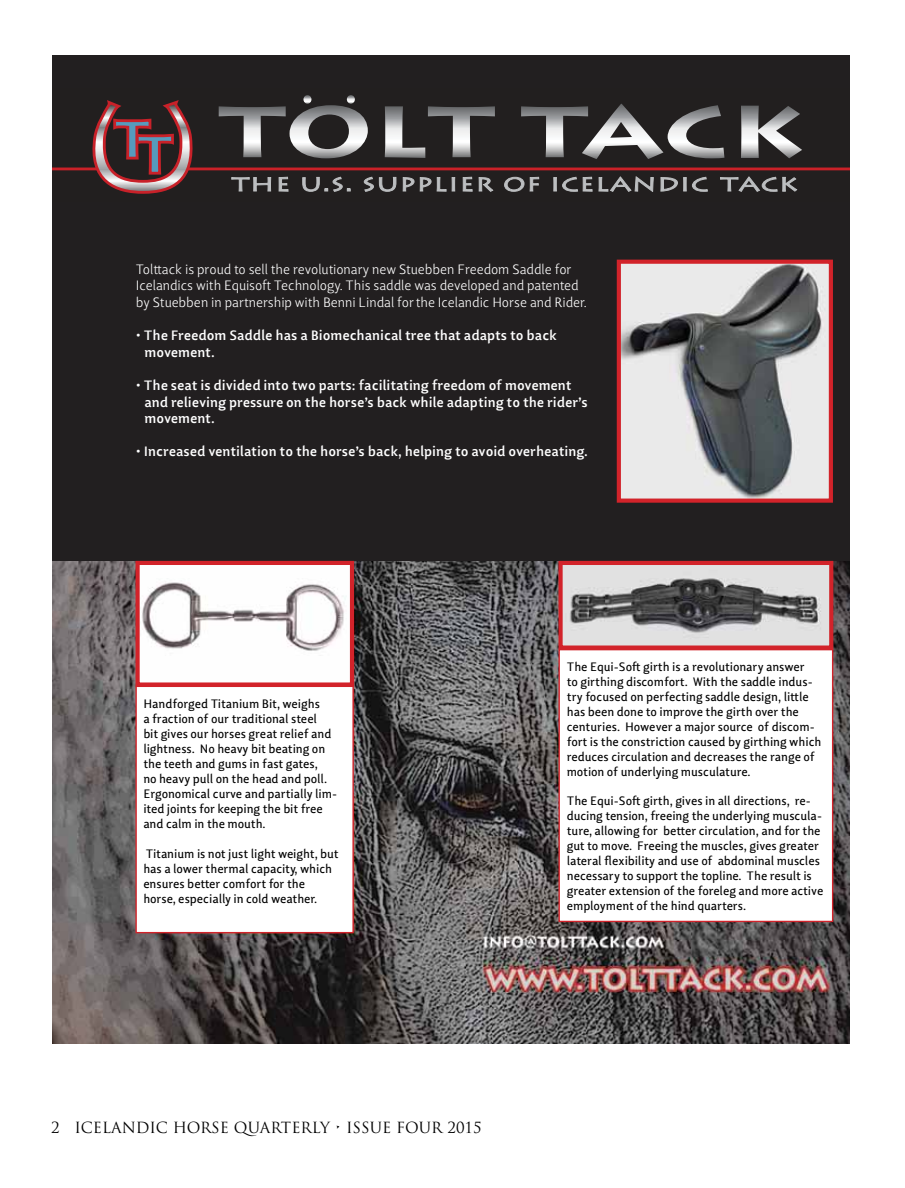
<style>
.page{position:relative;width:905px;height:1188px;background:#fff}
.page>*{position:absolute;margin:0;border:0;box-sizing:border-box;transform-origin:0 0}
.t1{font:15px "Trajan Pro";color:#000}
.t2{font:700 13.8px/16.6px "Lisboa LF";color:#fff}
.t3{font:300 13.8px/16.6px "Lisboa LF";color:#fff}
.t4{font:12.45px/15px "Lisboa LF";letter-spacing:-.005em;color:#000}
</style>
<div class="page">
<img style="left:53px;top:561px;width:796px;height:483px">
<div style="left:53px;top:55px;width:796px;height:506px;background:#221f20"></div>
<img style="left:621px;top:265px;width:207px;height:233px">
<div style="left:616px;top:260px;width:217px;height:243px;border:4px solid #d2232a"></div>
<img style="left:563px;top:566px;width:265px;height:79px">
<div style="left:558px;top:561px;width:275px;height:89px;border:4px solid #d2232a"></div>
<div style="left:559px;top:650px;width:273px;height:271px;background:#fff"></div>
<div style="left:558px;top:649px;width:275px;height:273px;border:1px solid #d2232a"></div>
<img style="left:140px;top:566px;width:209px;height:116px">
<div style="left:135px;top:561px;width:219px;height:126px;border:4px solid #d2232a"></div>
<div style="left:136px;top:686px;width:217px;height:247px;background:#fff"></div>
<div style="left:135px;top:686px;width:219px;height:247px;border:1px solid #d2232a"></div>
<svg style="left:53px;top:103px;width:796px;height:89px"></svg>
<svg style="left:385px;top:106px;width:110px;height:52px"></svg>
<svg style="left:219px;top:95px;width:149px;height:63px"></svg>
<svg style="left:231px;top:177px;width:40px;height:15px"></svg>
<svg style="left:278px;top:177px;width:11px;height:15px"></svg>
<svg style="left:302px;top:177px;width:48px;height:15px"></svg>
<svg style="left:363px;top:177px;width:33px;height:15px"></svg>
<svg style="left:402px;top:177px;width:53px;height:15px"></svg>
<svg style="left:462px;top:177px;width:32px;height:15px"></svg>
<svg style="left:504px;top:104px;width:298px;height:88px"></svg>
<hr style="left:53px;top:168px;width:796px;height:2px;background:#ca2128">
<svg style="left:88px;top:100px;width:110px;height:94px"></svg>
<p class="t3" style="left:136px;top:261px;width:452px">Tolttack is proud to sell the revolutionary new Stuebben Freedom Saddle for<br>Icelandics with Equisoft Technology. This saddle was developed and patented by Stuebben in partnership with Benni Lindal for the Icelandic Horse and Rider.</p>
<p class="t2" style="left:145px;top:327px;width:414px;text-indent:-9px">• The Freedom Saddle has a Biomechanical tree that adapts to back movement.</p>
<p class="t2" style="left:145px;top:377px;width:444px;text-indent:-9px">• The seat is divided into two parts: facilitating freedom of movement and relieving pressure on the horse’s back while adapting to the rider’s movement.</p>
<p class="t2" style="left:136px;top:443px;width:453px">• Increased ventilation to the horse’s back, helping to avoid overheating.</p>
<p class="t4" style="left:143px;top:697px;width:195px">Handforged Titanium Bit, weighs<br>a fraction of our traditional steel<br>bit gives our horses great relief and lightness. No heavy bit beating on the teeth and gums in fast gates,<br>no heavy pull on the head and poll.<br>Ergonomical curve and partially lim&shy;ited joints for keeping the bit free and calm in the mouth.</p>
<p class="t4" style="left:143px;top:846px;width:197px">Titanium is not just light weight, but has a lower thermal capacity, which ensures better comfort for the horse, especially in cold weather.</p>
<p class="t1" style="left:51px;top:1119px;width:432px">2 ICELANDIC HORSE QUARTERLY • ISSUE FOUR 2015</p>
<p class="t4" style="left:566px;top:659px;width:256px">The Equi-Soft girth is a revolutionary answer<br>to girthing discomfort. With the saddle indus&shy;try focused on perfecting saddle design, little has been done to improve the girth over the centuries. However a major source of discom&shy;fort is the constriction caused by girthing which reduces circulation and decreases the range of motion of underlying musculature.</p>
<p class="t4" style="left:566px;top:794px;width:258px">The Equi-Soft girth, gives in all directions, re&shy;ducing tension, freeing the underlying muscula&shy;ture, allowing for better circulation, and for the gut to move. Freeing the muscles, gives greater lateral flexibility and use of abdominal muscles necessary to support the topline. The result is greater extension of the foreleg and more active employment of the hind quarters.</p>
</div>
